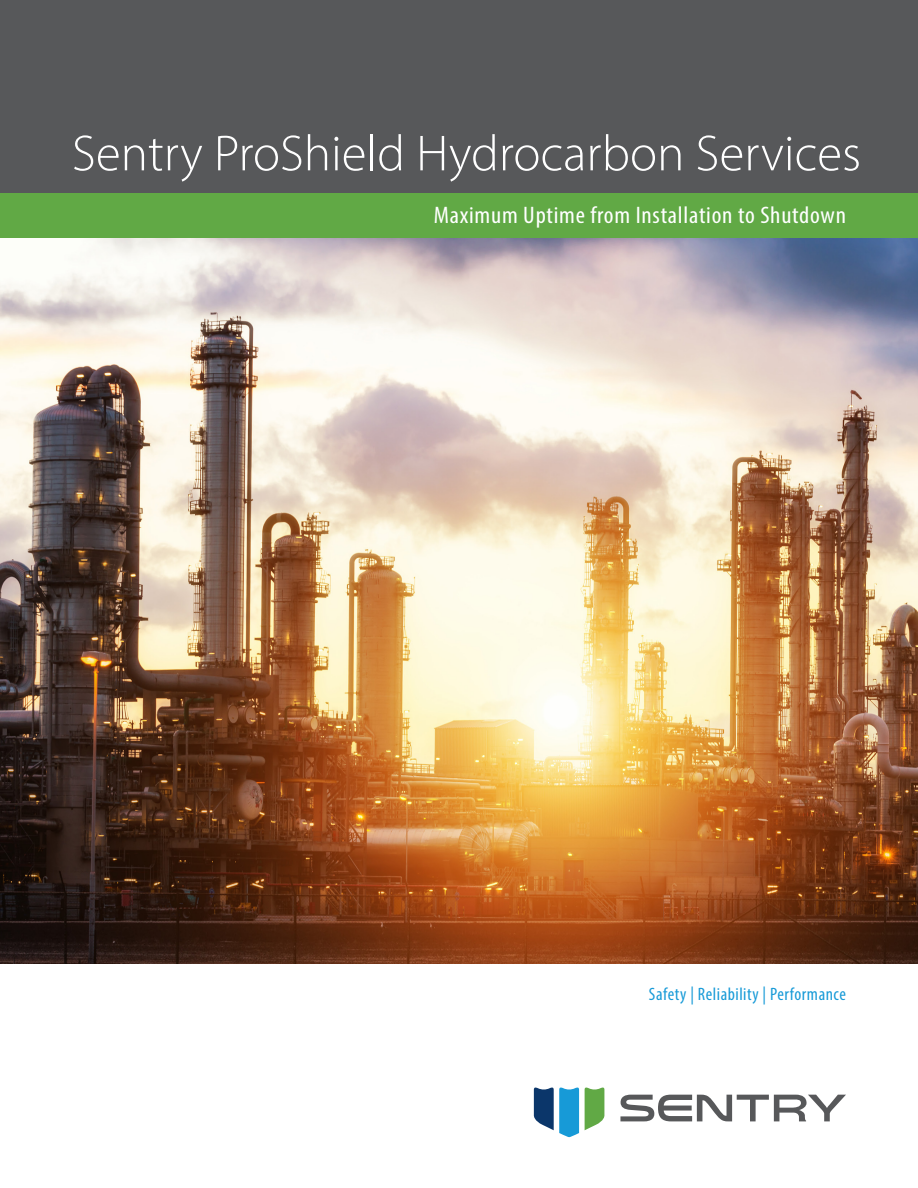
<style>
.page{position:relative;width:918px;height:1188px;background:#fff}
.page>*{position:absolute;margin:0;border:0;box-sizing:border-box;transform-origin:0 0}
.t1{font:300 51px "Myriad Pro";color:#fff}
.t2{font:condensed 24px "Myriad Pro";letter-spacing:.03em;color:#fff;scale:1.06 1}
.Web_address{font:condensed 18px "Myriad Pro";letter-spacing:.03em;color:#179ad7}
</style>
<div class="page">
<svg style="left:585px;top:1087px;width:19px;height:43px"></svg>
<svg style="left:534px;top:1087px;width:45px;height:50px"></svg>
<svg style="left:620px;top:1095px;width:226px;height:26px"></svg>
<div style="left:0;top:0;width:918px;height:193px;background:#57585a"></div>
<img style="left:0;top:237px;width:918px;height:727px">
<div style="left:0;top:193px;width:918px;height:44px;background:#61a945"></div>
<p class="t1" style="left:72px;top:123px;width:791px">Sentry ProShield Hydrocarbon Services</p>
<p class="t2" style="left:434px;top:201px;width:390px">Maximum Uptime from Installation to Shutdown</p>
<p class="Web_address" style="left:649px;top:983px;width:199px">Safety | Reliability | Performance</p>
</div>
